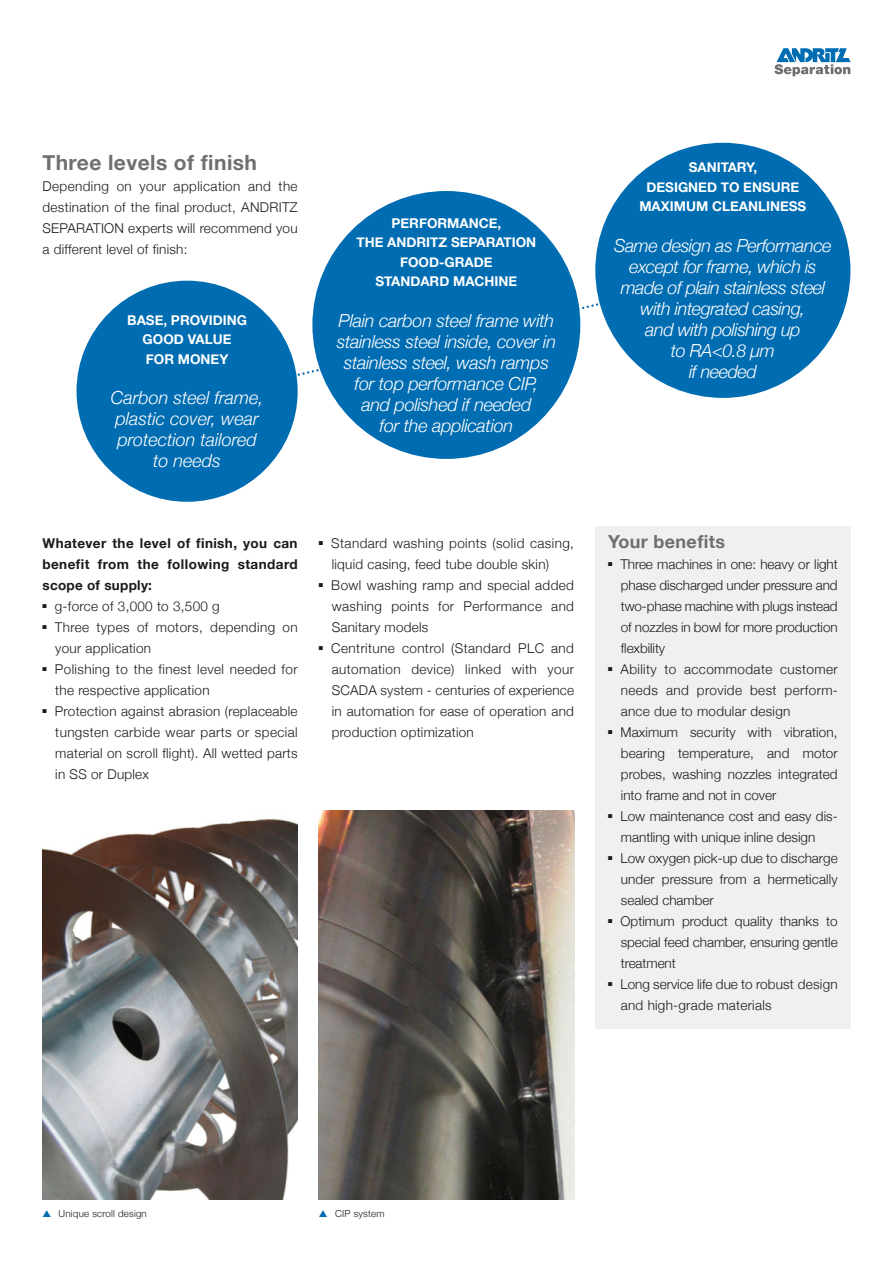
<style>
.page{position:relative;width:893px;height:1263px;background:#fff}
.page>*{position:absolute;margin:0;border:0;box-sizing:border-box;transform-origin:0 0}
.t1{font:700 21px "Helvetica Neue";letter-spacing:.02em;color:#6f6f6e}
.t2{font:italic 300 18px/21px "Helvetica Neue";letter-spacing:-.015em;color:#fff;text-align:center}
.t3{font:700 18px "Helvetica Neue";letter-spacing:.02em;color:#6f6f6e}
.t4{font:300 13.5px/21px "Helvetica Neue";letter-spacing:.02em;color:#1a1a18;text-align:justify}
.t5{font:300 13.5px/21px "Helvetica Neue";letter-spacing:-.005em;color:#1a1a18}
.t6{font:700 13.5px/19.5px "Helvetica Neue";color:#fff;text-align:center}
.t7{font:700 13.5px/21px "Helvetica Neue";letter-spacing:.03em;color:#1a1a18;text-align:justify}
.t8{font:300 13.5px "Helvetica Neue";color:#1a1a18}
.t9{font:300 9.75px "Helvetica Neue";letter-spacing:.02em;color:#1a1a18}
.t10{font:5.7px "Zapf Dingbats";color:#1a1a18}
.s1{color:#006cb1}
</style>
<div class="page">
<img style="left:43px;top:818px;width:255px;height:381px">
<svg style="left:774px;top:48px;width:76px;height:28px"></svg>
<div style="left:77px;top:281px;width:221px;height:221px;background:#006cb1;border-radius:50%"></div>
<div style="left:312px;top:191px;width:268px;height:268px;background:#006cb1;border-radius:50%"></div>
<div style="left:595px;top:143px;width:255px;height:255px;background:#006cb1;border-radius:50%"></div>
<img style="left:319px;top:811px;width:255px;height:388px">
<h1 class="t1" style="left:43px;top:150px;width:216px">THREE LEVELS OF FINISH</h1>
<p class="t4" style="left:43px;top:175px;width:257px">Depending on your application and the destination of the final product, ANDRITZ SEPARATION experts will recommend you a different level of finish:</p>
<p class="t6" style="left:127px;top:310px;width:121px">BASE, PROVIDING<br>GOOD VALUE<br>FOR MONEY</p>
<h2 class="t2" style="left:111px;top:387px;width:154px">Carbon steel frame, plastic cover, wear protection tailored to needs</h2>
<p class="t6" style="left:356px;top:213px;width:181px">PERFORMANCE,<br>THE ANDRITZ SEPARATION<br>FOOD-GRADE<br>STANDARD MACHINE</p>
<h2 class="t2" style="left:337px;top:309px;width:221px">Plain carbon steel frame with stainless steel inside, cover in stainless steel, wash ramps for top performance CIP,<br>and polished if needed<br>for the application</h2>
<p class="t7" style="left:43px;top:532px;width:257px">WHATEVER THE LEVEL OF FINISH, YOU CAN BENEFIT FROM THE FOLLOWING STANDARD SCOPE OF SUPPLY:</p>
<p class="t4" style="left:43px;top:595px;width:179px">■ g-force of 3,000 to 3,500 g</p>
<p class="t4" style="left:55px;top:616px;width:244px;text-align:left;text-indent:-12px">■ Three types of motors, depending on your application<br>Polishing to the finest level needed for</p>
<p class="t10" style="left:43px;top:666px;width:6px">■</p>
<p class="t4" style="left:55px;top:679px;width:156px">the respective application</p>
<p class="t4" style="left:55px;top:700px;width:244px;text-indent:-13px">■ Protection against abrasion (replaceable tungsten carbide wear parts or special material on scroll flight). All wetted parts in SS or Duplex</p>
<p class="t10" style="left:319px;top:540px;width:6px">■</p>
<p class="t4" style="left:331px;top:532px;width:244px">Standard washing points (solid casing,</p>
<p class="t4" style="left:332px;top:553px;width:219px">liquid casing, feed tube double skin)</p>
<p class="t4" style="left:332px;top:574px;width:244px;text-indent:-13px">■ Bowl washing ramp and special added washing points for Performance and Sanitary models</p>
<p class="t4" style="left:332px;top:637px;width:244px;text-indent:-13px">■ Centritune control (Standard PLC and automation device) linked with your SCADA system - centuries of experience in automation for ease of operation and production optimization</p>
<p class="t6" style="left:639px;top:157px;width:168px">SANITARY,<br>DESIGNED TO ENSURE<br>MAXIMUM CLEANLINESS</p>
<h2 class="t2" style="left:614px;top:235px;width:219px">Same design as Performance except for frame, which is made of plain stainless steel with integrated casing,<br>and with polishing up<br>to RA&lt;0.8 µm<br>if needed</h2>
<h2 class="t3" style="left:608px;top:530px;width:118px">YOUR BENEFITS</h2>
<p class="t5" style="left:620px;top:553px;width:219px">Three machines in one: heavy or light</p>
<p class="t10" style="left:608px;top:561px;width:6px">■</p>
<p class="t10" style="left:608px;top:666px;width:6px">■</p>
<p class="t10" style="left:608px;top:729px;width:6px">■</p>
<p class="t10" style="left:608px;top:813px;width:6px">■</p>
<p class="t5" style="left:620px;top:574px;width:219px">phase discharged under pressure and two-phase machine with plugs instead of nozzles in bowl for more production flexbility<br>Ability to accommodate customer</p>
<p class="t4" style="left:620px;top:679px;width:219px;text-align:left">needs and provide best perform&shy;ance due to modular design<br>Maximum security with vibration,</p>
<p class="t4" style="left:620px;top:742px;width:219px;text-align:left">bearing temperature, and motor probes, washing nozzles integrated into frame and not in cover<br>Low maintenance cost and easy dis-</p>
<p class="t8" style="left:621px;top:829px;width:196px">mantling with unique inline design</p>
<p class="t4" style="left:621px;top:847px;width:218px;text-indent:-13px">■ Low oxygen pick-up due to discharge under pressure from a hermetically sealed chamber</p>
<p class="t4" style="left:621px;top:910px;width:218px;text-indent:-13px">■ Optimum product quality thanks to special feed chamber, ensuring gentle treatment</p>
<p class="t4" style="left:621px;top:973px;width:218px;text-indent:-13px">■ Long service life due to robust design and high-grade materials</p>
<p class="t9" style="left:43px;top:1208px;width:106px"><span class="s1">▲</span> Unique scroll design</p>
<p class="t9" style="left:319px;top:1208px;width:67px"><span class="s1">▲</span> CIP system</p>
</div>
